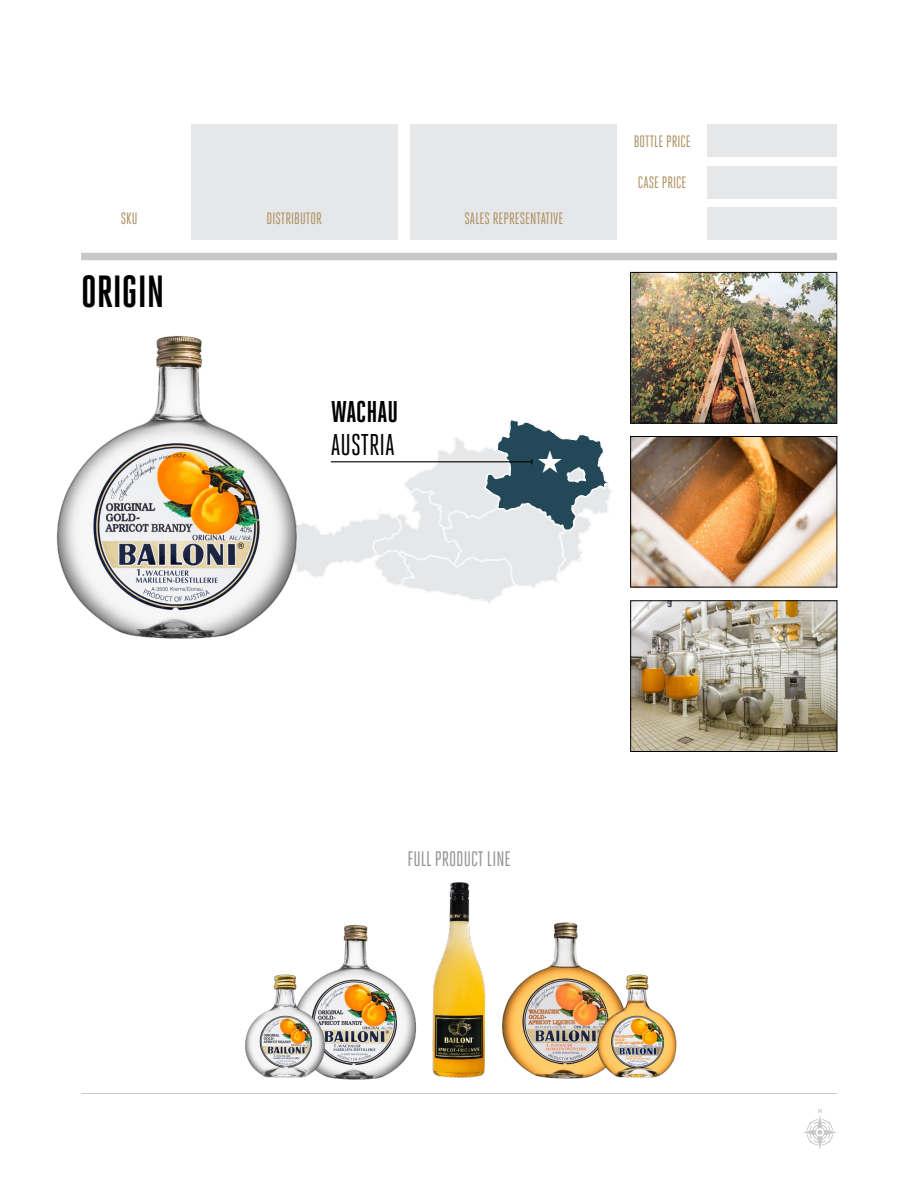
<style>
.page{position:relative;width:918px;height:1188px;background:#fff}
.page>*{position:absolute;margin:0;border:0;box-sizing:border-box;transform-origin:0 0}
.t1{font:700 45px "Heroic Condensed";color:#000}
.t2{font:30px "Heroic Condensed";color:#000}
.t3{font:700 30px "Heroic Condensed";color:#000}
.t4{font:21px "Heroic Condensed";color:#939598}
.t5{font:16.5px "Heroic Condensed";color:#af9164}
.t6{font:700 6px "PT Sans";color:#c7c8ca}
</style>
<div class="page">
<div style="left:81px;top:253px;width:756px;height:7px;background:#c7c8ca"></div>
<hr style="left:81px;top:1093px;width:756px;height:1px;background:#c7c8ca">
<div style="left:707px;top:124px;width:130px;height:34px;background:#e6e7e8"></div>
<div style="left:707px;top:166px;width:130px;height:33px;background:#e6e7e8"></div>
<div style="left:707px;top:207px;width:130px;height:33px;background:#e6e7e8"></div>
<div style="left:411px;top:124px;width:206px;height:116px;background:#e6e7e8"></div>
<div style="left:191px;top:124px;width:206px;height:116px;background:#e6e7e8"></div>
<svg style="left:803px;top:1116px;width:34px;height:33px"></svg>
<img style="left:632px;top:274px;width:203px;height:147px">
<div style="left:630px;top:272px;width:207px;height:151px;border:1px solid #000"></div>
<img style="left:632px;top:603px;width:203px;height:147px">
<div style="left:630px;top:601px;width:207px;height:151px;border:1px solid #000"></div>
<img style="left:632px;top:438px;width:203px;height:147px">
<div style="left:630px;top:436px;width:207px;height:151px;border:1px solid #000"></div>
<img style="left:56px;top:335px;width:214px;height:304px">
<img style="left:343px;top:925px;width:74px;height:155px">
<img style="left:502px;top:922px;width:76px;height:157px">
<img style="left:432px;top:882px;width:54px;height:196px">
<img style="left:245px;top:958px;width:106px;height:122px">
<img style="left:570px;top:958px;width:107px;height:121px">
<svg style="left:251px;top:418px;width:360px;height:188px"></svg>
<p class="t5" style="left:121px;top:209px;width:18px">SKU</p>
<p class="t5" style="left:266px;top:209px;width:57px">DISTRIBUTOR</p>
<p class="t5" style="left:465px;top:209px;width:100px">SALES REPRESENTATIVE</p>
<h1 class="t1" style="left:81px;top:266px;width:85px">ORIGIN</h1>
<h2 class="t3" style="left:331px;top:395px;width:69px">WACHAU</h2>
<h2 class="t2" style="left:331px;top:428px;width:66px">AUSTRIA</h2>
<p class="t5" style="left:634px;top:133px;width:59px">BOTTLE PRICE</p>
<p class="t5" style="left:638px;top:174px;width:50px">CASE PRICE</p>
<p class="t4" style="left:407px;top:848px;width:105px">FULL PRODUCT LINE</p>
<p class="t6" style="left:818px;top:1107px;width:5px">N</p>
</div>
